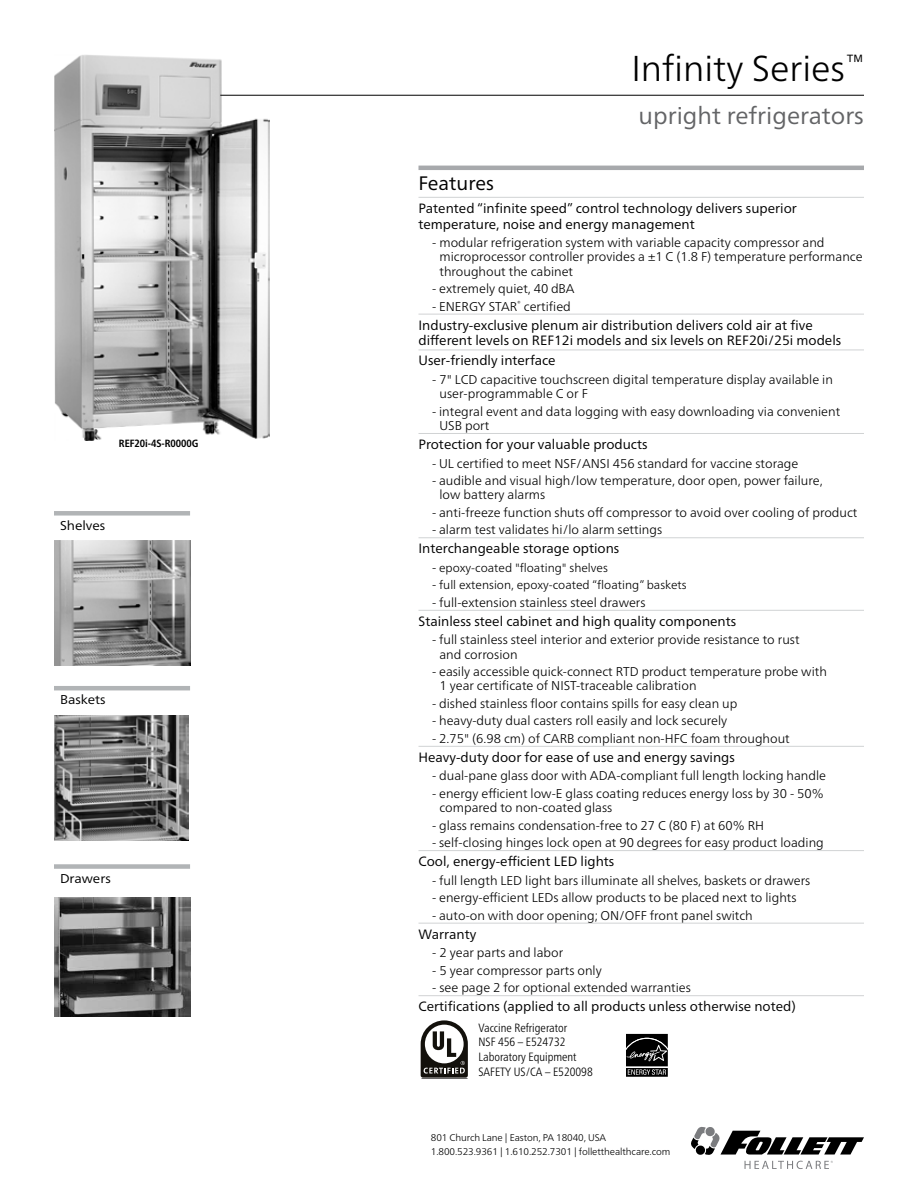
<style>
.page{position:relative;width:918px;height:1188px;background:#fff}
.page>*{position:absolute;margin:0;border:0;box-sizing:border-box;transform-origin:0 0}
.t1{font:300 36px "Frutiger Neue LT Pro";color:#000}
.t2{font:24px "Frutiger Neue LT Pro";color:#636466}
.t3{font:19.5px "Frutiger Neue LT Pro";color:#000}
.t4{font:13.5px/15.8px "Frutiger Neue LT Pro";color:#000}
.t5{font:12.9px "Frutiger Neue LT Pro";color:#000;scale:1.05 1}
.t6{font:300 12.75px/14.2px "Frutiger Neue LT Pro";color:#000}
.t7{font:300 12px "Frutiger Neue LT Pro";color:#000}
.t8{font:300 condensed 12px/14.5px "Frutiger Neue LT Pro";color:#000}
.t9{font:700 condensed 10.5px "Frutiger Neue LT Pro";letter-spacing:-.005em;color:#000}
.t10{font:300 9.75px/13.5px "Frutiger Neue LT Pro";letter-spacing:-.01em;color:#000}
.s1{font-size:12.75px}
</style>
<div class="page">
<svg style="left:691px;top:1127px;width:173px;height:28px"></svg>
<svg style="left:745px;top:1161px;width:88px;height:8px"></svg>
<img style="left:54px;top:55px;width:216px;height:385px">
<hr style="left:220px;top:95px;width:644px;height:1px;background:#000">
<div style="left:54px;top:511px;width:136px;height:5px;background:#b1b4b6"></div>
<hr style="left:54px;top:686px;width:136px;height:4px;background:#b1b4b6">
<img style="left:54px;top:716px;width:135px;height:125px">
<div style="left:54px;top:864px;width:136px;height:5px;background:#b1b4b6"></div>
<img style="left:54px;top:898px;width:136px;height:119px">
<img style="left:54px;top:541px;width:136px;height:124px">
<svg style="left:421px;top:1020px;width:47px;height:58px"></svg>
<hr style="left:418px;top:166px;width:446px;height:4px;background:#a7a9ac">
<hr style="left:418px;top:197px;width:446px;height:1px;background:#d1d3d4">
<hr style="left:418px;top:314px;width:446px;height:1px;background:#d1d3d4">
<hr style="left:418px;top:350px;width:446px;height:1px;background:#d1d3d4">
<hr style="left:418px;top:433px;width:446px;height:1px;background:#d1d3d4">
<hr style="left:418px;top:537px;width:446px;height:1px;background:#d1d3d4">
<hr style="left:418px;top:610px;width:446px;height:1px;background:#d1d3d4">
<hr style="left:418px;top:746px;width:446px;height:1px;background:#d1d3d4">
<hr style="left:418px;top:850px;width:446px;height:1px;background:#d1d3d4">
<hr style="left:418px;top:923px;width:446px;height:1px;background:#d1d3d4">
<hr style="left:418px;top:995px;width:446px;height:1px;background:#d1d3d4">
<div style="left:625px;top:1033px;width:44px;height:34px;background:#e9e9e9"></div>
<svg style="left:625px;top:1034px;width:44px;height:43px;background:#3a3a3a"></svg>
<p class="t9" style="left:119px;top:437px;width:81px">REF20i-4S-R0000G</p>
<p class="t5" style="left:60px;top:517px;width:45px">Shelves</p>
<p class="t5" style="left:60px;top:692px;width:45px">Baskets</p>
<p class="t5" style="left:60px;top:870px;width:50px">Drawers</p>
<h1 class="t1" style="left:631px;top:47px;width:234px">Infinity Series<sup>™</sup></h1>
<h2 class="t2" style="left:639px;top:101px;width:227px">upright refrigerators</h2>
<h3 class="t3" style="left:418px;top:172px;width:77px">Features</h3>
<p class="t4" style="left:418px;top:200px;width:380px">Patented “infinite speed” control technology delivers superior temperature, noise and energy management</p>
<p class="t6" style="left:439px;top:235px;width:425px;text-indent:-7px">- modular refrigeration system with variable capacity compressor and microprocessor controller provides a ±1 C (1.8 F) temperature performance throughout the cabinet</p>
<p class="t6" style="left:432px;top:281px;width:144px">- extremely quiet, 40 dBA</p>
<p class="t6" style="left:432px;top:299px;width:140px">- ENERGY STAR<sup>®</sup> certified</p>
<p class="t4" style="left:418px;top:317px;width:424px">Industry-exclusive plenum air distribution delivers cold air at five different levels on REF12i models and six levels on REF20i/25i models</p>
<p class="t4" style="left:418px;top:353px;width:139px">User-friendly interface</p>
<p class="t6" style="left:439px;top:372px;width:395px;text-indent:-7px">- 7" LCD capacitive touchscreen digital temperature display available in user-programmable C or F</p>
<p class="t6" style="left:439px;top:404px;width:402px;text-indent:-7px">- integral event and data logging with easy downloading via convenient<br>USB port</p>
<p class="t4" style="left:418px;top:436px;width:231px">Protection for your valuable products</p>
<p class="t6" style="left:432px;top:456px;width:368px">- UL certified to meet NSF/ANSI 456 standard for vaccine storage</p>
<p class="t6" style="left:439px;top:473px;width:385px;text-indent:-7px">- audible and visual high/low temperature, door open, power failure, low battery alarms</p>
<p class="t6" style="left:432px;top:505px;width:427px">- anti-freeze function shuts off compressor to avoid over cooling of product</p>
<p class="t6" style="left:432px;top:523px;width:232px">- alarm test validates hi/lo alarm settings</p>
<p class="t4" style="left:418px;top:541px;width:202px">Interchangeable storage options</p>
<p class="t7" style="left:432px;top:560px;width:177px"><span class="s1">-</span> epoxy-coated "floating" shelves</p>
<p class="t7" style="left:432px;top:578px;width:256px"><span class="s1">-</span> full extension, epoxy-coated “floating” baskets</p>
<p class="t6" style="left:432px;top:595px;width:215px">- full-extension stainless steel drawers</p>
<p class="t4" style="left:418px;top:613px;width:319px">Stainless steel cabinet and high quality components</p>
<p class="t6" style="left:439px;top:633px;width:362px;text-indent:-7px">- full stainless steel interior and exterior provide resistance to rust and corrosion</p>
<p class="t6" style="left:439px;top:664px;width:389px;text-indent:-7px">- easily accessible quick-connect RTD product temperature probe with<br>1 year certificate of NIST-traceable calibration</p>
<p class="t6" style="left:432px;top:696px;width:307px">- dished stainless floor contains spills for easy clean up</p>
<p class="t6" style="left:432px;top:714px;width:297px">- heavy-duty dual casters roll easily and lock securely</p>
<p class="t6" style="left:432px;top:731px;width:359px">- 2.75" (6.98 cm) of CARB compliant non-HFC foam throughout</p>
<p class="t4" style="left:418px;top:749px;width:318px">Heavy-duty door for ease of use and energy savings</p>
<p class="t6" style="left:432px;top:769px;width:396px">- dual-pane glass door with ADA-compliant full length locking handle</p>
<p class="t6" style="left:439px;top:786px;width:386px;text-indent:-7px">- energy efficient low-E glass coating reduces energy loss by 30 - 50% compared to non-coated glass</p>
<p class="t6" style="left:432px;top:818px;width:334px">- glass remains condensation-free to 27 C (80 F) at 60% RH</p>
<p class="t6" style="left:432px;top:835px;width:393px">- self-closing hinges lock open at 90 degrees for easy product loading</p>
<p class="t4" style="left:418px;top:853px;width:197px">Cool, energy-efficient LED lights</p>
<p class="t6" style="left:432px;top:873px;width:380px">- full length LED light bars illuminate all shelves, baskets or drawers</p>
<p class="t6" style="left:432px;top:890px;width:366px">- energy-efficient LEDs allow products to be placed next to lights</p>
<p class="t6" style="left:432px;top:908px;width:322px">- auto-on with door opening; ON/OFF front panel switch</p>
<p class="t4" style="left:418px;top:926px;width:59px">Warranty</p>
<p class="t6" style="left:432px;top:946px;width:133px">- 2 year parts and labor</p>
<p class="t6" style="left:432px;top:963px;width:171px">- 5 year compressor parts only</p>
<p class="t6" style="left:432px;top:981px;width:260px">- see page 2 for optional extended warranties</p>
<p class="t4" style="left:418px;top:998px;width:379px">Certifications (applied to all products unless otherwise noted)</p>
<p class="t8" style="left:478px;top:1020px;width:116px">Vaccine Refrigerator<br>NSF 456 – E524732<br>Laboratory Equipment<br>SAFETY US/CA – E520098</p>
<p class="t10" style="left:431px;top:1131px;width:241px">801 Church Lane | Easton, PA 18040, USA<br>1.800.523.9361 | 1.610.252.7301 | folletthealthcare.com</p>
</div>
